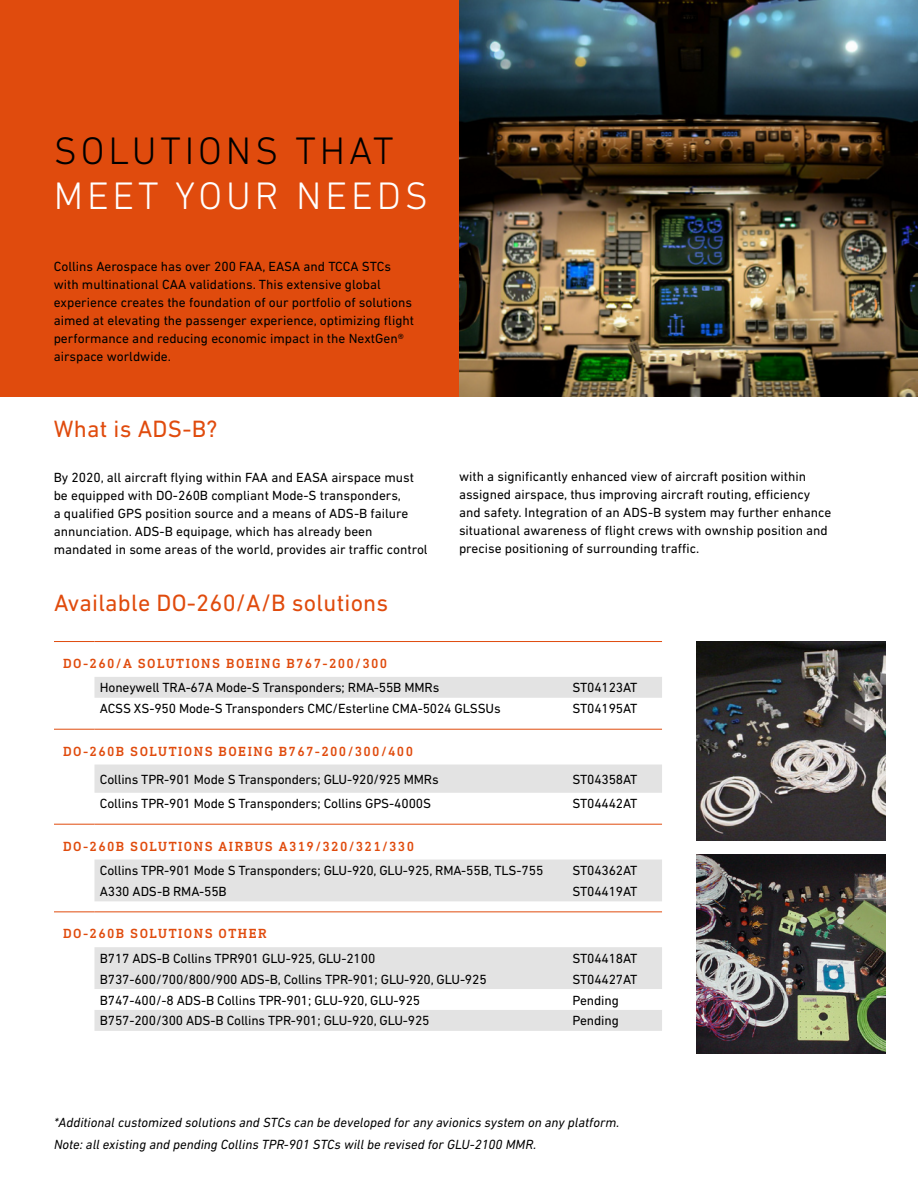
<style>
.page{position:relative;width:918px;height:1188px;background:#fff}
.page>*{position:absolute;margin:0;border:0;box-sizing:border-box;transform-origin:0 0}
.t1{font:300 39px "DIN Next LT Pro";letter-spacing:.1em;color:#000}
.t2{font:300 39px "DIN Next LT Pro";letter-spacing:.1em;color:#fff}
.t3{font:24px "DIN Next LT Pro";letter-spacing:.01em;color:#e04b0d}
.t4{font:13.5px/18px "DIN Next LT Pro";color:#000}
.t5{font:italic 13.5px/21.8px "DIN Next LT Pro";color:#000}
.t6{font:500 13.5px "DIN Next Slab Pro";letter-spacing:.11em;color:#e04b0d}
</style>
<div class="page">
<div style="left:0;top:0;width:917px;height:396px;background:#e04b0d"></div>
<img style="left:460px;top:0;width:458px;height:396px">
<svg style="left:94px;top:677px;width:568px;height:354px"></svg>
<hr style="left:54px;top:641px;width:40px;height:1px;background:#e04b0d">
<hr style="left:94px;top:641px;width:473px;height:1px;background:#e04b0d">
<hr style="left:567px;top:641px;width:95px;height:1px;background:#e04b0d">
<hr style="left:54px;top:824px;width:40px;height:1px;background:#e04b0d">
<hr style="left:94px;top:824px;width:473px;height:1px;background:#e04b0d">
<hr style="left:567px;top:824px;width:95px;height:1px;background:#e04b0d">
<hr style="left:54px;top:729px;width:40px;height:1px;background:#e04b0d">
<hr style="left:94px;top:729px;width:473px;height:1px;background:#e04b0d">
<hr style="left:567px;top:729px;width:95px;height:1px;background:#e04b0d">
<hr style="left:54px;top:911px;width:40px;height:1px;background:#e04b0d">
<hr style="left:94px;top:911px;width:473px;height:1px;background:#e04b0d">
<hr style="left:567px;top:911px;width:95px;height:1px;background:#e04b0d">
<img style="left:697px;top:641px;width:189px;height:199px">
<img style="left:697px;top:854px;width:189px;height:199px">
<h1 class="t1" style="left:54px;top:129px;width:342px">SOLUTIONS THAT</h1>
<h1 class="t2" style="left:54px;top:174px;width:376px">MEET YOUR NEEDS</h1>
<p class="t4" style="left:54px;top:257px;width:362px">Collins Aerospace has over 200 FAA, EASA and TCCA STCs with multinational CAA validations. This extensive global experience creates the foundation of our portfolio of solutions aimed at elevating the passenger experience, optimizing flight performance and reducing economic impact in the NextGen® airspace worldwide.</p>
<h2 class="t3" style="left:54px;top:415px;width:165px">What is ADS-B?</h2>
<p class="t4" style="left:54px;top:468px;width:375px">By 2020, all aircraft flying within FAA and EASA airspace must be equipped with DO-260B compliant Mode-S transponders,<br>a qualified GPS position source and a means of ADS-B failure annunciation. ADS-B equipage, which has already been mandated in some areas of the world, provides air traffic control</p>
<p class="t4" style="left:459px;top:467px;width:374px">with a significantly enhanced view of aircraft position within assigned airspace, thus improving aircraft routing, efficiency and safety. Integration of an ADS-B system may further enhance situational awareness of flight crews with ownship position and precise positioning of surrounding traffic.</p>
<h2 class="t3" style="left:54px;top:589px;width:336px">Available DO-260/A/B solutions</h2>
<p class="t6" style="left:63px;top:655px;width:326px">DO-260/A SOLUTIONS BOEING B767-200/300</p>
<p class="t4" style="left:100px;top:679px;width:341px">Honeywell TRA-67A Mode-S Transponders; RMA-55B MMRs</p>
<p class="t4" style="left:572px;top:679px;width:67px">ST04123AT</p>
<p class="t4" style="left:100px;top:700px;width:402px">ACSS XS-950 Mode-S Transponders CMC/Esterline CMA-5024 GLSSUs</p>
<p class="t4" style="left:572px;top:700px;width:67px">ST04195AT</p>
<p class="t6" style="left:63px;top:743px;width:352px">DO-260B SOLUTIONS BOEING B767-200/300/400</p>
<p class="t4" style="left:100px;top:770px;width:340px">Collins TPR-901 Mode S Transponders; GLU-920/925 MMRs</p>
<p class="t4" style="left:572px;top:770px;width:67px">ST04358AT</p>
<p class="t4" style="left:100px;top:795px;width:333px">Collins TPR-901 Mode S Transponders; Collins GPS-4000S</p>
<p class="t4" style="left:572px;top:795px;width:67px">ST04442AT</p>
<p class="t6" style="left:63px;top:838px;width:353px">DO-260B SOLUTIONS AIRBUS A319/320/321/330</p>
<p class="t4" style="left:100px;top:861px;width:445px">Collins TPR-901 Mode S Transponders; GLU-920, GLU-925, RMA-55B, TLS-755</p>
<p class="t4" style="left:572px;top:861px;width:67px">ST04362AT</p>
<p class="t4" style="left:100px;top:882px;width:128px">A330 ADS-B RMA-55B</p>
<p class="t4" style="left:572px;top:882px;width:67px">ST04419AT</p>
<p class="t6" style="left:63px;top:926px;width:205px">DO-260B SOLUTIONS OTHER</p>
<p class="t4" style="left:100px;top:949px;width:277px">B717 ADS-B Collins TPR901 GLU-925, GLU-2100</p>
<p class="t4" style="left:572px;top:949px;width:67px">ST04418AT</p>
<p class="t4" style="left:100px;top:970px;width:388px">B737-600/700/800/900 ADS-B, Collins TPR-901; GLU-920, GLU-925</p>
<p class="t4" style="left:572px;top:970px;width:67px">ST04427AT</p>
<p class="t4" style="left:100px;top:991px;width:322px">B747-400/-8 ADS-B Collins TPR-901; GLU-920, GLU-925</p>
<p class="t4" style="left:572px;top:991px;width:48px">Pending</p>
<p class="t4" style="left:100px;top:1012px;width:331px">B757-200/300 ADS-B Collins TPR-901; GLU-920, GLU-925</p>
<p class="t4" style="left:572px;top:1012px;width:48px">Pending</p>
<p class="t5" style="left:54px;top:1111px;width:567px">*Additional customized solutions and STCs can be developed for any avionics system on any platform.<br>Note: all existing and pending Collins TPR-901 STCs will be revised for GLU-2100 MMR.</p>
</div>
